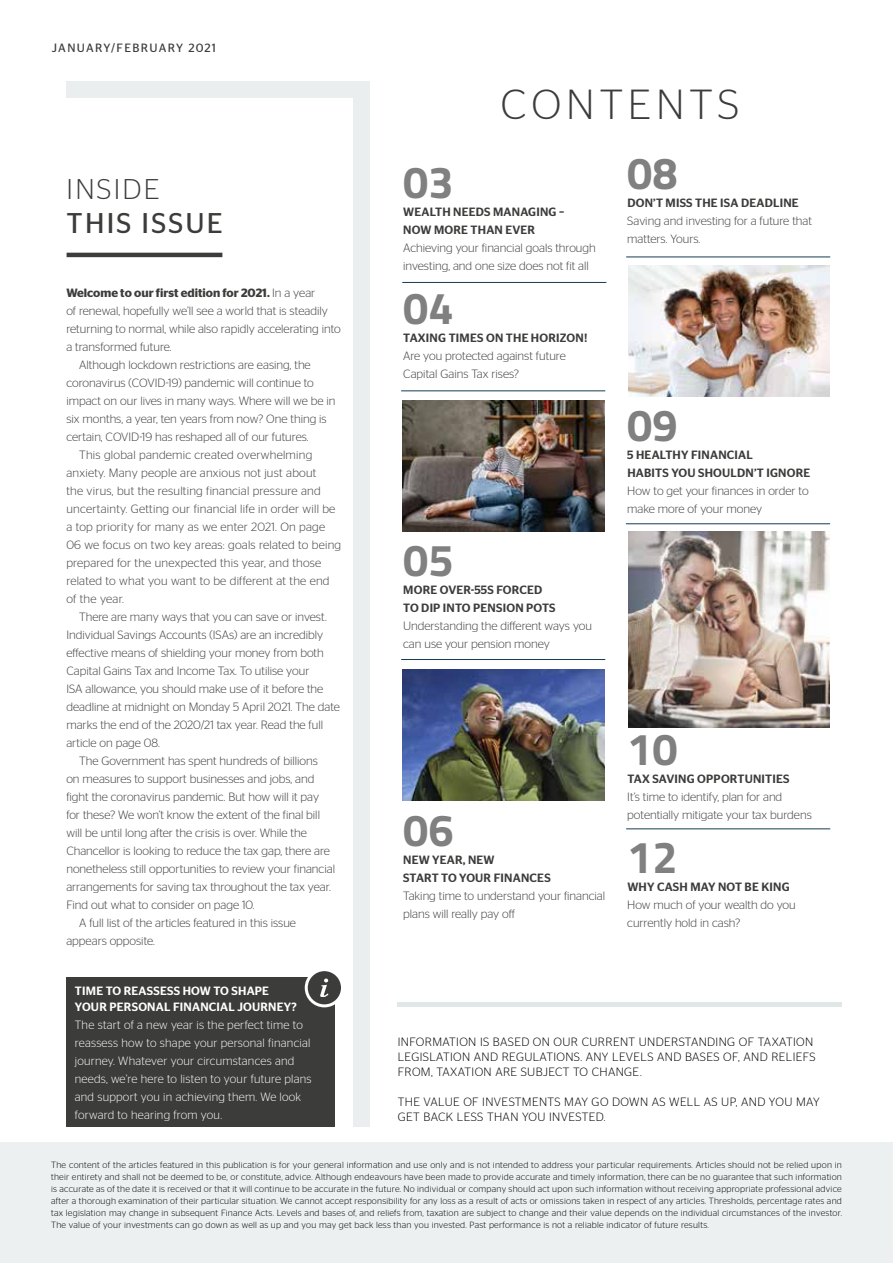
<style>
.page{position:relative;width:893px;height:1263px;background:#fff}
.page>*{position:absolute;margin:0;border:0;box-sizing:border-box;transform-origin:0 0}
.t1{font:700 45px "Titillium";color:#818080}
.t2{font:300 42px "Stag Sans";letter-spacing:.12em;color:#3c3c3b}
.t3{font:28.5px "Stag Sans";letter-spacing:.08em;color:#3c3c3b}
.t4{font:300 28.5px "Stag Sans";letter-spacing:.08em;color:#3c3c3b}
.t5{font:300 12px/18px "Stag Sans";color:#3c3c3b}
.t6{font:300 12px "Stag Sans";letter-spacing:.02em;color:#3c3c3b}
.t7{font:500 12px/18px "Stag Sans";letter-spacing:.02em;color:#3c3c3b}
.t8{font:300 12px/15px "Stag Sans";letter-spacing:.03em;color:#000}
.t9{font:300 12px/18px "Stag Sans";letter-spacing:.02em;color:#fff}
.t10{font:500 12px/16.5px "Stag Sans";letter-spacing:.02em;color:#fff}
.t11{font:600 12px "Stag Sans";color:#3c3c3b}
.t12{font:12px "Stag Sans";letter-spacing:.105em;color:#3c3c3b}
.t13{font:300 9px/12px "Stag Sans";letter-spacing:.03em;color:#000;text-align:justify}
.s1{font-weight:300}
</style>
<div class="page">
<div style="left:66px;top:82px;width:303px;height:1045px;background:#eaeeee"></div>
<div style="left:26px;top:98px;width:327px;height:1031px;background:#fff"></div>
<div style="left:0;top:1142px;width:893px;height:121px;background:#ecf0f0"></div>
<hr style="left:398px;top:1002px;width:444px;height:4px;background:#e0e7e7">
<hr style="left:67px;top:253px;width:155px;height:4px;background:#3c3c3b">
<div style="left:66px;top:977px;width:269px;height:150px;background:#3c3c3b"></div>
<div style="left:306px;top:970px;width:36px;height:36px;background:#3c3c3b;border-radius:50%"></div>
<div style="left:305px;top:968px;width:39px;height:39px;border:3px solid #fff;border-radius:50%"></div>
<svg style="left:320px;top:978px;width:8px;height:19px"></svg>
<hr style="left:402px;top:282px;width:204px;height:1px;background:#163c52">
<hr style="left:626px;top:523px;width:204px;height:1px;background:#163c52">
<hr style="left:401px;top:390px;width:204px;height:1px;background:#163c52">
<hr style="left:401px;top:659px;width:204px;height:1px;background:#163c52">
<hr style="left:626px;top:828px;width:204px;height:1px;background:#163c52">
<hr style="left:626px;top:257px;width:204px;height:1px;background:#163c52">
<img style="left:403px;top:400px;width:201px;height:132px">
<img style="left:628px;top:265px;width:201px;height:132px">
<img style="left:628px;top:531px;width:201px;height:196px">
<img style="left:403px;top:669px;width:201px;height:132px">
<p class="t12" style="left:52px;top:41px;width:166px">JANUARY/FEBRUARY 2021</p>
<h3 class="t4" style="left:67px;top:173px;width:94px">INSIDE</h3>
<h3 class="t3" style="left:67px;top:207px;width:158px">THIS ISSUE</h3>
<p class="t11" style="left:66px;top:286px;width:250px">Welcome to our first edition for 2021. <span class="s1">In a year</span></p>
<p class="t5" style="left:66px;top:302px;width:263px">of renewal, hopefully we’ll see a world that is steadily</p>
<p class="t5" style="left:66px;top:320px;width:276px">returning to normal, while also rapidly accelerating into</p>
<p class="t5" style="left:66px;top:338px;width:107px">a transformed future.</p>
<p class="t5" style="left:79px;top:356px;width:233px">Although lockdown restrictions are easing, the</p>
<p class="t5" style="left:66px;top:374px;width:249px">coronavirus (COVID-19) pandemic will continue to</p>
<p class="t5" style="left:66px;top:392px;width:271px">impact on our lives in many ways. Where will we be in</p>
<p class="t5" style="left:66px;top:410px;width:262px">six months, a year, ten years from now? One thing is</p>
<p class="t5" style="left:66px;top:428px;width:244px">certain, COVID-19 has reshaped all of our futures.</p>
<p class="t6" style="left:79px;top:448px;width:235px">This global pandemic created overwhelming</p>
<p class="t6" style="left:66px;top:466px;width:252px">anxiety. Many people are anxious not just about</p>
<p class="t6" style="left:66px;top:484px;width:256px">the virus, but the resulting financial pressure and</p>
<p class="t6" style="left:66px;top:502px;width:270px">uncertainty. Getting our financial life in order will be</p>
<p class="t6" style="left:66px;top:520px;width:260px">a top priority for many as we enter 2021. On page</p>
<p class="t6" style="left:66px;top:538px;width:276px">06 we focus on two key areas: goals related to being</p>
<p class="t6" style="left:66px;top:556px;width:256px">prepared for the unexpected this year, and those</p>
<p class="t6" style="left:66px;top:574px;width:265px">related to what you want to be different at the end</p>
<p class="t6" style="left:66px;top:592px;width:59px">of the year.</p>
<p class="t5" style="left:79px;top:608px;width:249px">There are many ways that you can save or invest.</p>
<p class="t5" style="left:66px;top:626px;width:258px">Individual Savings Accounts (ISAs) are an incredibly</p>
<p class="t5" style="left:66px;top:644px;width:259px">effective means of shielding your money from both</p>
<p class="t5" style="left:66px;top:662px;width:245px">Capital Gains Tax and Income Tax. To utilise your</p>
<p class="t5" style="left:66px;top:680px;width:258px">ISA allowance, you should make use of it before the</p>
<p class="t5" style="left:66px;top:698px;width:275px">deadline at midnight on Monday 5 April 2021. The date</p>
<p class="t5" style="left:66px;top:716px;width:258px">marks the end of the 2020/21 tax year. Read the full</p>
<p class="t5" style="left:66px;top:734px;width:95px">article on page 08.</p>
<p class="t5" style="left:79px;top:752px;width:240px">The Government has spent hundreds of billions</p>
<p class="t5" style="left:66px;top:770px;width:249px">on measures to support businesses and jobs, and</p>
<p class="t5" style="left:66px;top:788px;width:254px">fight the coronavirus pandemic. But how will it pay</p>
<p class="t5" style="left:66px;top:806px;width:255px">for these? We won’t know the extent of the final bill</p>
<p class="t5" style="left:66px;top:824px;width:242px">will be until long after the crisis is over. While the</p>
<p class="t5" style="left:66px;top:842px;width:265px">Chancellor is looking to reduce the tax gap, there are</p>
<p class="t5" style="left:66px;top:860px;width:270px">nonetheless still opportunities to review your financial</p>
<p class="t5" style="left:66px;top:878px;width:266px">arrangements for saving tax throughout the tax year.</p>
<p class="t5" style="left:66px;top:896px;width:190px">Find out what to consider on page 10.</p>
<p class="t5" style="left:79px;top:914px;width:218px">A full list of the articles featured in this issue</p>
<p class="t5" style="left:66px;top:932px;width:90px">appears opposite.</p>
<p class="t10" style="left:75px;top:982px;width:223px">TIME TO REASSESS HOW TO SHAPE<br>YOUR PERSONAL FINANCIAL JOURNEY?</p>
<p class="t9" style="left:75px;top:1016px;width:238px">The start of a new year is the perfect time to reassess how to shape your personal financial journey. Whatever your circumstances and needs, we’re here to listen to your future plans and support you in achieving them. We look forward to hearing from you.</p>
<h2 class="t2" style="left:501px;top:81px;width:240px">CONTENTS</h2>
<h1 class="t1" style="left:403px;top:148px;width:52px">03</h1>
<p class="t7" style="left:403px;top:203px;width:163px">WEALTH NEEDS MANAGING –<br>NOW MORE THAN EVER</p>
<p class="t5" style="left:403px;top:239px;width:194px">Achieving your financial goals through investing, and one size does not fit all</p>
<h1 class="t1" style="left:403px;top:274px;width:52px">04</h1>
<p class="t7" style="left:403px;top:329px;width:186px">TAXING TIMES ON THE HORIZON!</p>
<p class="t5" style="left:403px;top:347px;width:164px">Are you protected against future<br>Capital Gains Tax rises?</p>
<h1 class="t1" style="left:403px;top:526px;width:52px">05</h1>
<p class="t7" style="left:403px;top:581px;width:154px">MORE OVER-55S FORCED<br>TO DIP INTO PENSION POTS</p>
<p class="t5" style="left:403px;top:617px;width:190px">Understanding the different ways you can use your pension money</p>
<h1 class="t1" style="left:627px;top:139px;width:52px">08</h1>
<p class="t7" style="left:627px;top:194px;width:173px">DON’T MISS THE ISA DEADLINE</p>
<p class="t5" style="left:627px;top:212px;width:186px">Saving and investing for a future that matters. Yours.</p>
<h1 class="t1" style="left:627px;top:391px;width:52px">09</h1>
<p class="t7" style="left:627px;top:446px;width:185px">5 HEALTHY FINANCIAL<br>HABITS YOU SHOULDN’T IGNORE</p>
<p class="t5" style="left:627px;top:482px;width:183px">How to get your finances in order to make more of your money</p>
<h1 class="t1" style="left:403px;top:796px;width:52px">06</h1>
<p class="t7" style="left:403px;top:851px;width:149px">NEW YEAR, NEW<br>START TO YOUR FINANCES</p>
<p class="t5" style="left:403px;top:887px;width:204px">Taking time to understand your financial plans will really pay off</p>
<h1 class="t1" style="left:627px;top:715px;width:52px">10</h1>
<p class="t7" style="left:627px;top:770px;width:164px">TAX SAVING OPPORTUNITIES</p>
<p class="t5" style="left:627px;top:788px;width:186px">It’s time to identify, plan for and potentially mitigate your tax burdens</p>
<h1 class="t1" style="left:627px;top:823px;width:52px">12</h1>
<p class="t7" style="left:627px;top:878px;width:164px">WHY CASH MAY NOT BE KING</p>
<p class="t5" style="left:627px;top:896px;width:170px">How much of your wealth do you currently hold in cash?</p>
<p class="t8" style="left:398px;top:1034px;width:419px">INFORMATION IS BASED ON OUR CURRENT UNDERSTANDING OF TAXATION<br>LEGISLATION AND REGULATIONS. ANY LEVELS AND BASES OF, AND RELIEFS<br>FROM, TAXATION ARE SUBJECT TO CHANGE.</p>
<p class="t8" style="left:398px;top:1094px;width:423px">THE VALUE OF INVESTMENTS MAY GO DOWN AS WELL AS UP, AND YOU MAY<br>GET BACK LESS THAN YOU INVESTED.</p>
<p class="t13" style="left:51px;top:1159px;width:792px">The content of the articles featured in this publication is for your general information and use only and is not intended to address your particular requirements. Articles should not be relied upon in their entirety and shall not be deemed to be, or constitute, advice. Although endeavours have been made to provide accurate and timely information, there can be no guarantee that such information is accurate as of the date it is received or that it will continue to be accurate in the future. No individual or company should act upon such information without receiving appropriate professional advice after a thorough examination of their particular situation. We cannot accept responsibility for any loss as a result of acts or omissions taken in respect of any articles. Thresholds, percentage rates and tax legislation may change in subsequent Finance Acts. Levels and bases of, and reliefs from, taxation are subject to change and their value depends on the individual circumstances of the investor.<br>The value of your investments can go down as well as up and you may get back less than you invested. Past performance is not a reliable indicator of future results.</p>
</div>
